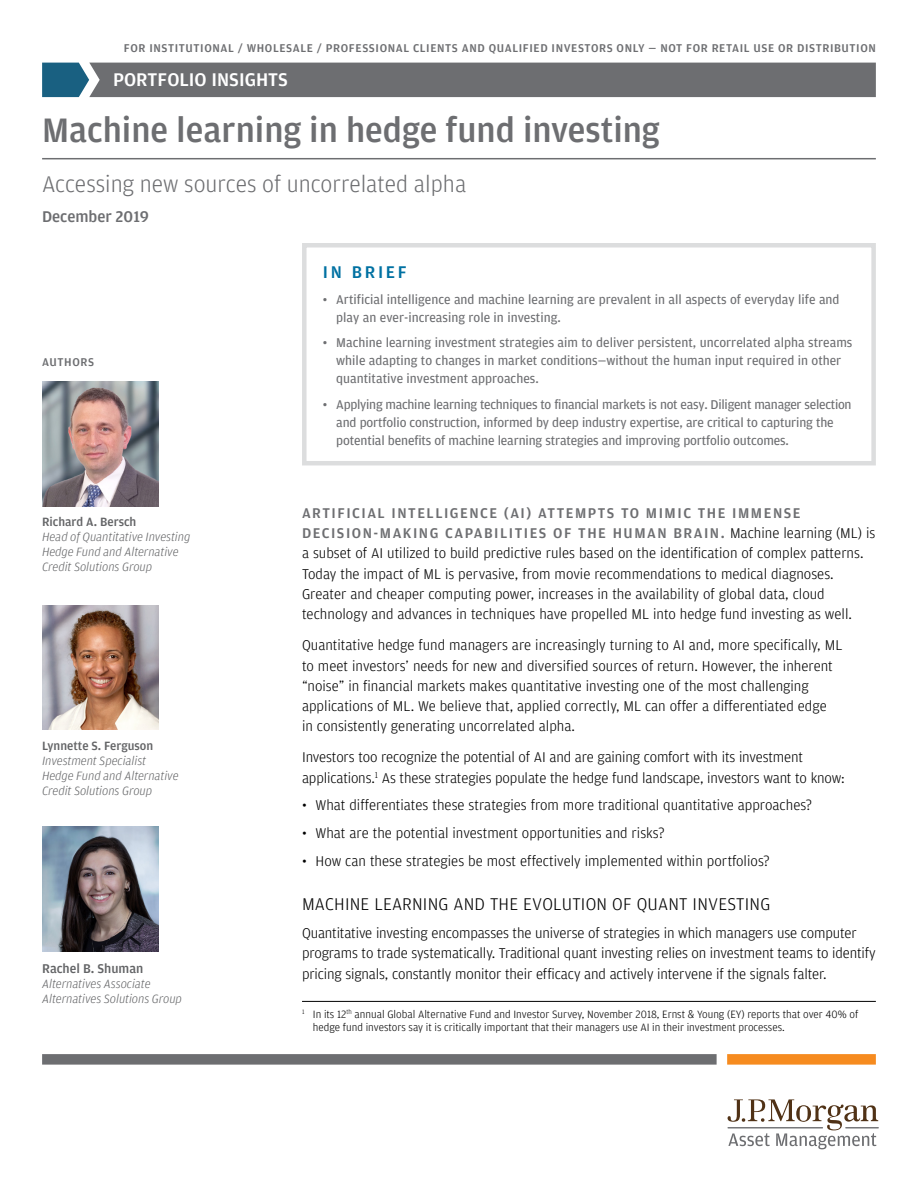
<style>
.page{position:relative;width:918px;height:1188px;background:#fff}
.page>*{position:absolute;margin:0;border:0;box-sizing:border-box;transform-origin:0 0}
.t1{font:500 36px "Amplitude";color:#6d6e71}
.Title_Subhead{font:300 24px "Amplitude";color:#6d6e71}
.t2{font:500 19.5px "Amplitude";color:#fff}
._1st_Subhead{font:300 18px "Amplitude";letter-spacing:.01em;color:#000}
.Sidebar_Title{font:500 18px "Amplitude";letter-spacing:.15em;color:#0071a2}
.Title_Date_Quarter{font:500 16.5px "Amplitude";color:#6d6e71}
.Body_Copy{font:300 15px/20.2px "Amplitude";color:#000}
.Body_Copy_under_Subh{font:300 15px/20.2px "Amplitude";letter-spacing:-.01em;color:#000}
.t3{font:13.5px/18px "Amplitude";color:#6d6e71}
.Name{font:500 13.5px "Amplitude";color:#636466}
.Title___Division{font:italic 300 12.75px/15px "Amplitude";color:#636466}
.Title___Division-2{font:500 12.75px "Amplitude";color:#636466}
.t4{font:500 12px "Amplitude";letter-spacing:.05em;color:#6d6e71}
.Footnote_with_Score{font:300 11.25px/13.5px "Amplitude";color:#000}
.s1{font-weight:500;color:#6d6e71}
</style>
<div class="page">
<div style="left:42px;top:1054px;width:675px;height:11px;background:#6d6e71"></div>
<div style="left:727px;top:1054px;width:149px;height:11px;background:#f68b1f"></div>
<hr style="left:845px;top:1127px;width:34px;height:1px;background:#6d6e71">
<hr style="left:727px;top:1127px;width:96px;height:1px;background:#6d6e71">
<svg style="left:728px;top:1099px;width:150px;height:50px"></svg>
<div style="left:42px;top:63px;width:834px;height:34px;background:#6d6e71"></div>
<hr style="left:42px;top:158px;width:834px;height:1px;background:#6d6e71">
<img style="left:42px;top:382px;width:117px;height:124px">
<img style="left:42px;top:827px;width:117px;height:125px">
<div style="left:302px;top:243px;width:574px;height:222px;border:4px solid #dcddde"></div>
<hr style="left:302px;top:1001px;width:574px;height:1px;background:#000">
<img style="left:42px;top:605px;width:117px;height:125px">
<p class="t4" style="left:124px;top:40px;width:753px">FOR INSTITUTIONAL / WHOLESALE / PROFESSIONAL CLIENTS AND QUALIFIED INVESTORS ONLY — NOT FOR RETAIL USE OR DISTRIBUTION</p>
<h3 class="t2" style="left:113px;top:67px;width:176px">PORTFOLIO INSIGHTS</h3>
<p class="t1" style="left:42px;top:107px;width:619px">Machine learning in hedge fund investing</p>
<p class="Title_Subhead" style="left:42px;top:169px;width:426px">Accessing new sources of uncorrelated alpha</p>
<p class="Title_Date_Quarter" style="left:42px;top:207px;width:108px">December 2019</p>
<p class="t4" style="left:42px;top:354px;width:53px">AUTHORS</p>
<p class="Title___Division-2" style="left:42px;top:514px;width:96px">Richard A. Bersch</p>
<p class="Title___Division" style="left:42px;top:530px;width:150px">Head of Quantitative Investing</p>
<p class="Title___Division" style="left:42px;top:545px;width:138px">Hedge Fund and Alternative<br>Credit Solutions Group</p>
<p class="Title___Division-2" style="left:42px;top:737px;width:113px">Lynnette S. Ferguson</p>
<p class="Title___Division" style="left:42px;top:753px;width:106px">Investment Specialist</p>
<p class="Title___Division" style="left:42px;top:768px;width:138px">Hedge Fund and Alternative<br>Credit Solutions Group</p>
<p class="Name" style="left:42px;top:960px;width:103px">Rachel B. Shuman</p>
<p class="Title___Division" style="left:42px;top:977px;width:110px">Alternatives Associate</p>
<p class="Title___Division" style="left:42px;top:992px;width:141px">Alternatives Solutions Group</p>
<p class="Sidebar_Title" style="left:323px;top:261px;width:86px">IN BRIEF</p>
<p class="t3" style="left:336px;top:290px;width:505px;text-indent:-14px">• Artificial intelligence and machine learning are prevalent in all aspects of everyday life and play an ever-increasing role in investing.</p>
<p class="t3" style="left:336px;top:333px;width:518px;text-indent:-14px">• Machine learning investment strategies aim to deliver persistent, uncorrelated alpha streams while adapting to changes in market conditions—without the human input required in other quantitative investment approaches.</p>
<p class="t3" style="left:336px;top:395px;width:517px;text-indent:-14px">• Applying machine learning techniques to financial markets is not easy. Diligent manager selection and portfolio construction, informed by deep industry expertise, are critical to capturing the potential benefits of machine learning strategies and improving portfolio outcomes.</p>
<p class="Body_Copy" style="left:302px;top:502px;width:575px"><span class="s1">ARTIFICIAL INTELLIGENCE (AI) ATTEMPTS TO MIMIC THE IMMENSE DECISION-MAKING CAPABILITIES OF THE HUMAN BRAIN.</span> Machine learning (ML) is a subset of AI utilized to build predictive rules based on the identification of complex patterns.<br>Today the impact of ML is pervasive, from movie recommendations to medical diagnoses.<br>Greater and cheaper computing power, increases in the availability of global data, cloud technology and advances in techniques have propelled ML into hedge fund investing as well.</p>
<p class="Body_Copy" style="left:302px;top:635px;width:542px">Quantitative hedge fund managers are increasingly turning to AI and, more specifically, ML to meet investors’ needs for new and diversified sources of return. However, the inherent “noise” in financial markets makes quantitative investing one of the most challenging applications of ML. We believe that, applied correctly, ML can offer a differentiated edge<br>in consistently generating uncorrelated alpha.</p>
<p class="Body_Copy" style="left:302px;top:747px;width:544px">Investors too recognize the potential of AI and are gaining comfort with its investment applications.<sup>1</sup> As these strategies populate the hedge fund landscape, investors want to know:</p>
<p class="Body_Copy" style="left:302px;top:795px;width:512px">• What differentiates these strategies from more traditional quantitative approaches?</p>
<p class="Body_Copy" style="left:302px;top:823px;width:364px">• What are the potential investment opportunities and risks?</p>
<p class="Body_Copy" style="left:302px;top:850px;width:469px">• How can these strategies be most effectively implemented within portfolios?</p>
<p class="_1st_Subhead" style="left:302px;top:893px;width:470px">MACHINE LEARNING AND THE EVOLUTION OF QUANT INVESTING</p>
<p class="Body_Copy_under_Subh" style="left:302px;top:923px;width:575px">Quantitative investing encompasses the universe of strategies in which managers use computer programs to trade systematically. Traditional quant investing relies on investment teams to identify pricing signals, constantly monitor their efficacy and actively intervene if the signals falter.</p>
<p class="Footnote_with_Score" style="left:313px;top:1007px;width:547px;text-indent:-11px"><sup>1</sup> In its 12<sup>th</sup> annual Global Alternative Fund and Investor Survey, November 2018, Ernst &amp; Young (EY) reports that over 40% of hedge fund investors say it is critically important that their managers use AI in their investment processes.</p>
</div>
